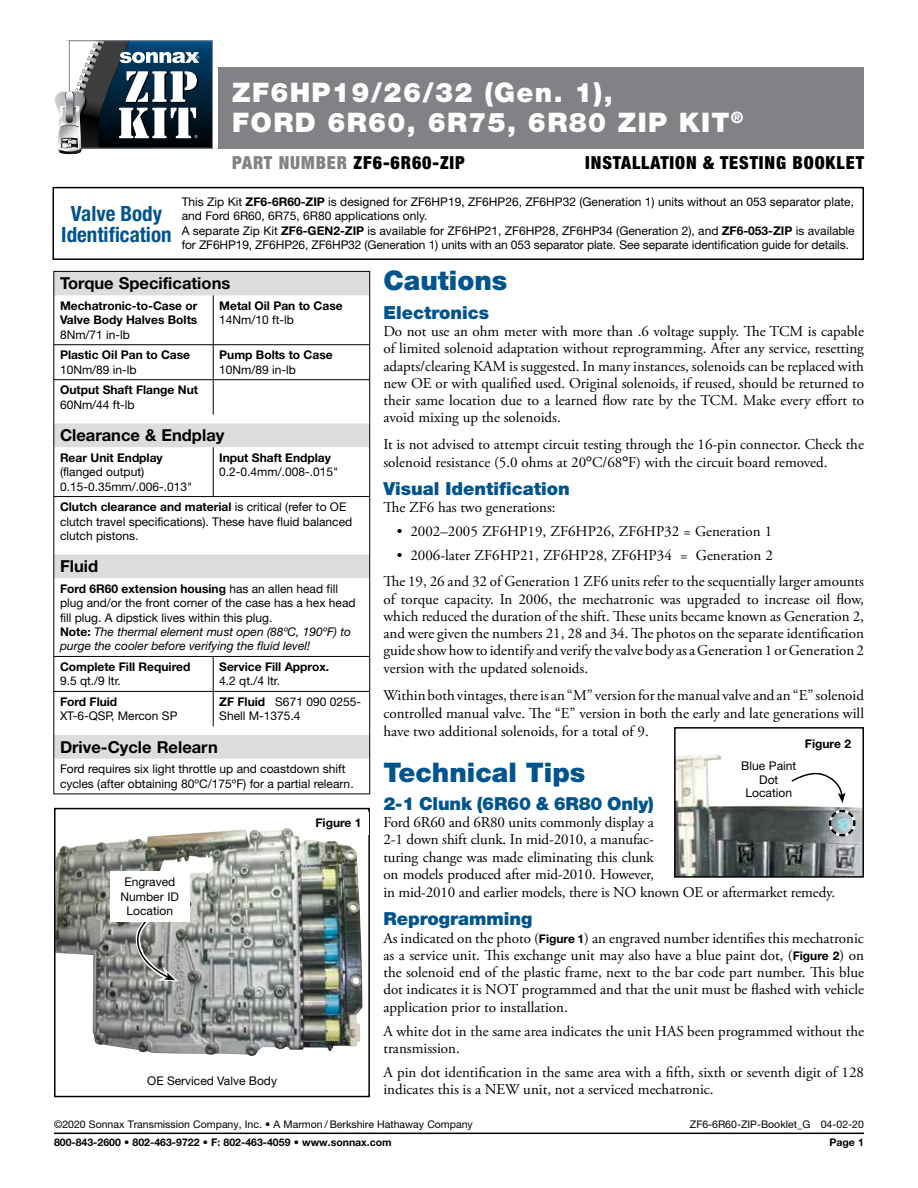
<style>
.page{position:relative;width:918px;height:1188px;background:#fff}
.page>*{position:absolute;margin:0;border:0;box-sizing:border-box;transform-origin:0 0}
.t1{font:900 27px/30px "Helvetica Neue LT Std";letter-spacing:.05em;color:#fff}
.t2{font:900 27px "Helvetica Neue LT Std";color:#00548e}
.t3{font:700 condensed 21px/21px "Helvetica Neue LT Std";color:#00548e;text-align:center}
.t4{font:900 18px "Helvetica Neue LT Std";color:#00548e}
.t5{font:900 condensed 18px "Helvetica Neue LT Std";letter-spacing:.05em;color:#000}
.t6{font:700 16.5px "Helvetica Neue LT Std";color:#000}
.t7{font:15px/17.2px "Adobe Garamond Pro";color:#000}
.t8{font:12px/14.4px "Helvetica Neue LT Std";color:#000}
.t9{font:700 12px/14.4px "Helvetica Neue LT Std";color:#000}
.t10{font:10.5px "Helvetica Neue LT Std";color:#000}
.t11{font:700 10.5px "Helvetica Neue LT Std";color:#000}
.s1{color:#808285}
.s2{font-weight:700}
.s3{font-style:italic}
.s4{font-family:"Helvetica Neue LT Std"}
.s5{font-family:"Helvetica Neue LT Std";font-weight:700;font-size:12px}
</style>
<div class="page">
<svg style="left:53px;top:271px;width:317px;height:523px"></svg>
<img style="left:57px;top:828px;width:306px;height:228px">
<div style="left:54px;top:808px;width:316px;height:289px;border:2px solid #000"></div>
<div style="left:309px;top:812px;width:59px;height:22px;background:#fff"></div>
<svg style="left:132px;top:922px;width:46px;height:60px;background:#9c9c9a"></svg>
<div style="left:110px;top:871px;width:79px;height:51px;background:#fff"></div>
<img style="left:677px;top:754px;width:184px;height:121px">
<div style="left:740px;top:761px;width:58px;height:37px;background:#fff"></div>
<svg style="left:790px;top:769px;width:67px;height:69px"></svg>
<div style="left:674px;top:727px;width:190px;height:151px;border:2px solid #000"></div>
<div style="left:52px;top:187px;width:812px;height:73px;border:2px solid #000"></div>
<div style="left:219px;top:67px;width:645px;height:81px;background:#808285"></div>
<svg style="left:54px;top:40px;width:159px;height:114px"></svg>
<hr style="left:54px;top:1133px;width:810px;height:1px;background:#000">
<h1 class="t1" style="left:232px;top:77px;width:513px">ZF6HP19/26/32 (Gen. 1),<br>FORD 6R60, 6R75, 6R80 ZIP KIT<sup>®</sup></h1>
<p class="t5" style="left:232px;top:152px;width:234px"><span class="s1">PART NUMBER</span> ZF6-6R60-ZIP</p>
<p class="t5" style="left:585px;top:152px;width:280px">INSTALLATION &amp; TESTING BOOKLET</p>
<h2 class="t3" style="left:61px;top:202px;width:112px">Valve Body<br>Identification</h2>
<p class="t8" style="left:182px;top:194px;width:674px">This Zip Kit <span class="s2">ZF6-6R60-ZIP</span> is designed for ZF6HP19, ZF6HP26, ZF6HP32 (Generation 1) units without an 053 separator plate, and Ford 6R60, 6R75, 6R80 applications only.<br>A separate Zip Kit <span class="s2">ZF6-GEN2-ZIP</span> is available for ZF6HP21, ZF6HP28, ZF6HP34 (Generation 2), and <span class="s2">ZF6-053-ZIP</span> is available for ZF6HP19, ZF6HP26, ZF6HP32 (Generation 1) units with an 053 separator plate. See separate identification guide for details.</p>
<p class="t6" style="left:60px;top:273px;width:172px">Torque Specifications</p>
<p class="t9" style="left:60px;top:298px;width:139px">Mechatronic-to-Case or<br>Valve Body Halves Bolts</p>
<p class="t8" style="left:60px;top:327px;width:72px">8Nm/71 in-lb</p>
<p class="t9" style="left:219px;top:298px;width:125px">Metal Oil Pan to Case</p>
<p class="t8" style="left:219px;top:313px;width:76px">14Nm/10 ft-lb</p>
<p class="t9" style="left:60px;top:348px;width:132px">Plastic Oil Pan to Case</p>
<p class="t8" style="left:60px;top:362px;width:78px">10Nm/89 in-lb</p>
<p class="t9" style="left:219px;top:348px;width:115px">Pump Bolts to Case</p>
<p class="t8" style="left:219px;top:362px;width:78px">10Nm/89 in-lb</p>
<p class="t9" style="left:60px;top:383px;width:140px">Output Shaft Flange Nut</p>
<p class="t8" style="left:60px;top:397px;width:76px">60Nm/44 ft-lb</p>
<p class="t6" style="left:60px;top:425px;width:166px">Clearance &amp; Endplay</p>
<p class="t9" style="left:60px;top:450px;width:104px">Rear Unit Endplay</p>
<p class="t8" style="left:60px;top:465px;width:134px">(flanged output)<br>0.15-0.35mm/.006-.013"</p>
<p class="t9" style="left:219px;top:450px;width:113px">Input Shaft Endplay</p>
<p class="t8" style="left:219px;top:465px;width:120px">0.2-0.4mm/.008-.015"</p>
<p class="t8" style="left:60px;top:500px;width:294px"><span class="s2">Clutch clearance and material</span> is critical (refer to OE clutch travel specifications). These have fluid balanced clutch pistons.</p>
<p class="t6" style="left:60px;top:556px;width:40px">Fluid</p>
<p class="t8" style="left:60px;top:581px;width:297px"><span class="s2">Ford 6R60 extension housing</span> has an allen head fill plug and/or the front corner of the case has a hex head fill plug. A dipstick lives within this plug.<br><span class="s2">Note:</span> <span class="s3">The thermal element must open (88oC, 190oF) to purge the cooler before verifying the fluid level!</span></p>
<p class="t9" style="left:60px;top:659px;width:132px">Complete Fill Required</p>
<p class="t8" style="left:60px;top:674px;width:62px">9.5 qt./9 ltr.</p>
<p class="t9" style="left:219px;top:659px;width:111px">Service Fill Approx.</p>
<p class="t8" style="left:219px;top:674px;width:62px">4.2 qt./4 ltr.</p>
<p class="t9" style="left:60px;top:694px;width:59px">Ford Fluid</p>
<p class="t8" style="left:60px;top:709px;width:119px">XT-6-QSP, Mercon SP</p>
<p class="t8" style="left:219px;top:694px;width:143px"><span class="s2">ZF Fluid</span> S671 090 0255-<br>Shell M-1375.4</p>
<p class="t6" style="left:60px;top:737px;width:159px">Drive-Cycle Relearn</p>
<p class="t8" style="left:60px;top:762px;width:295px">Ford requires six light throttle up and coastdown shift cycles (after obtaining 80oC/175oF) for a partial relearn.</p>
<p class="t9" style="left:315px;top:816px;width:48px">Figure 1</p>
<p class="t8" style="left:121px;top:875px;width:60px;text-align:center">Engraved<br>Number ID<br>Location</p>
<p class="t8" style="left:147px;top:1073px;width:131px">OE Serviced Valve Body</p>
<h1 class="t2" style="left:383px;top:265px;width:125px">Cautions</h1>
<p class="t4" style="left:383px;top:302px;width:107px">Electronics</p>
<p class="t7" style="left:383px;top:323px;width:482px;text-align:justify">Do not use an ohm meter with more than .6 voltage supply. The TCM is capable of limited solenoid adaptation without reprogramming. After any service, resetting adapts/clearing KAM is suggested. In many instances, solenoids can be replaced with new OE or with qualified used. Original solenoids, if reused, should be returned to their same location due to a learned flow rate by the TCM. Make every effort to avoid mixing up the solenoids.</p>
<p class="t7" style="left:383px;top:435px;width:482px;line-height:18px">It is not advised to attempt circuit testing through the 16-pin connector. Check the solenoid resistance (5.0 ohms at 20<span class="s4">o</span>C/68<span class="s4">o</span>F) with the circuit board removed.</p>
<p class="t4" style="left:383px;top:478px;width:188px">Visual Identification</p>
<p class="t7" style="left:383px;top:499px;width:174px">The ZF6 has two generations:</p>
<p class="t7" style="left:397px;top:523px;width:377px">• 2002–2005 ZF6HP19, ZF6HP26, ZF6HP32 = Generation 1</p>
<p class="t7" style="left:383px;top:543px;width:482px;line-height:26.2px;text-indent:14px">• 2006-later ZF6HP21, ZF6HP28, ZF6HP34 = Generation 2<br>The 19, 26 and 32 of Generation 1 ZF6 units refer to the sequentially larger amounts</p>
<p class="t7" style="left:383px;top:591px;width:482px;text-align:justify">of torque capacity. In 2006, the mechatronic was upgraded to increase oil flow, which reduced the duration of the shift. These units became known as Generation 2, and were given the numbers 21, 28 and 34. The photos on the separate identification guide show how to identify and verify the valve body as a Generation 1 or Generation 2 version with the updated solenoids.</p>
<p class="t7" style="left:383px;top:686px;width:482px;line-height:18px;text-align:justify">Within both vintages, there is an “M” version for the manual valve and an “E” solenoid controlled manual valve. The “E” version in both the early and late generations will have two additional solenoids, for a total of 9.</p>
<h1 class="t2" style="left:383px;top:756px;width:204px">Technical Tips</h1>
<p class="t4" style="left:383px;top:793px;width:272px">2-1 Clunk (6R60 &amp; 6R80 Only)</p>
<p class="t7" style="left:383px;top:814px;width:453px">Ford 6R60 and 6R80 units commonly display a<br>2-1 down shift clunk. In mid-2010, a manufac-<br>turing change was made eliminating this clunk<br>on models produced after mid-2010. However,<br>in mid-2010 and earlier models, there is NO known OE or aftermarket remedy.</p>
<p class="t4" style="left:383px;top:908px;width:151px">Reprogramming</p>
<p class="t7" style="left:383px;top:930px;width:482px;text-align:justify">As indicated on the photo (<span class="s5">Figure 1</span>) an engraved number identifies this mechatronic as a service unit. This exchange unit may also have a blue paint dot, (<span class="s5">Figure 2</span>) on the solenoid end of the plastic frame, next to the bar code part number. This blue dot indicates it is NOT programmed and that the unit must be flashed with vehicle application prior to installation.</p>
<p class="t7" style="left:383px;top:1023px;width:482px">A white dot in the same area indicates the unit HAS been programmed without the transmission.</p>
<p class="t7" style="left:383px;top:1064px;width:482px">A pin dot identification in the same area with a fifth, sixth or seventh digit of 128 indicates this is a NEW unit, not a serviced mechatronic.</p>
<p class="t9" style="left:805px;top:736px;width:48px">Figure 2</p>
<p class="t8" style="left:741px;top:759px;width:57px;line-height:13.5px;text-align:center">Blue Paint<br>Dot<br>Location</p>
<p class="t10" style="left:54px;top:1118px;width:420px">©2020 Sonnax Transmission Company, Inc. • A Marmon / Berkshire Hathaway Company</p>
<p class="t10" style="left:690px;top:1118px;width:176px">ZF6-6R60-ZIP-Booklet_G 04-02-20</p>
<p class="t11" style="left:54px;top:1136px;width:339px">800-843-2600 • 802-463-9722 • F: 802-463-4059 • www.sonnax.com</p>
<p class="t11" style="left:829px;top:1136px;width:36px">Page 1</p>
</div>
